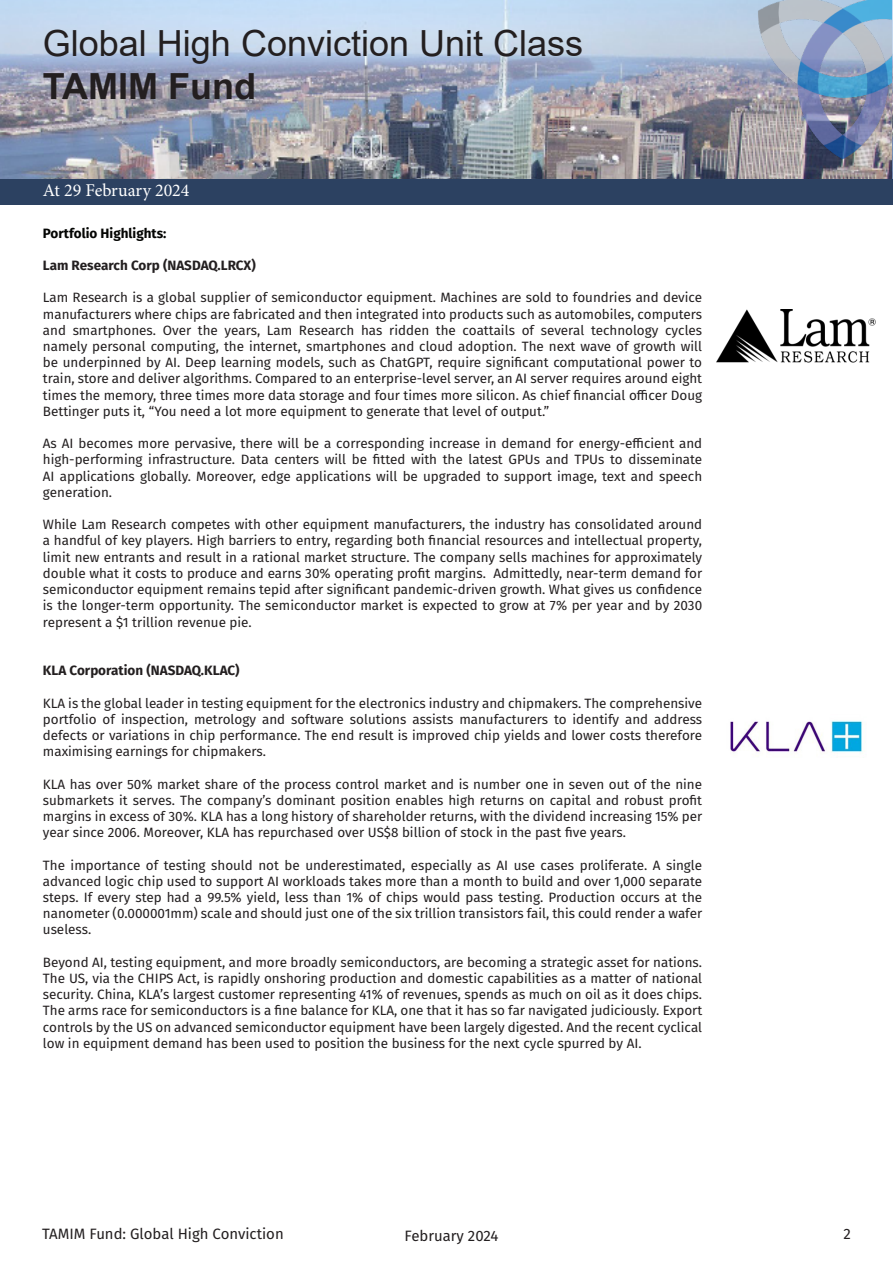
<style>
.page{position:relative;width:893px;height:1263px;background:#fff}
.page>*{position:absolute;margin:0;border:0;box-sizing:border-box;transform-origin:0 0}
.t1{font:36px "Arial";color:#231f20}
.t2{font:700 36px "Arial";color:#231f20}
.t3{font:18px "Minion Pro";color:#fff}
.t4{font:15px "Fira Sans";color:#231f20}
.t5{font:13.5px/16.2px "Fira Sans";color:#231f20;text-align:justify}
.t6{font:700 13.5px "Fira Sans";color:#231f20}
.t7{font:700 13.5px "Fira Sans";color:#040503}
</style>
<div class="page">
<img style="left:0;top:0;width:726px;height:179px">
<img style="left:726px;top:0;width:167px;height:179px">
<div style="left:0;top:179px;width:893px;height:26px;background:#2c4161"></div>
<img style="left:717px;top:309px;width:158px;height:54px">
<img style="left:730px;top:721px;width:133px;height:32px">
<h1 class="t1" style="left:43px;top:18px;width:542px">Global High Conviction Unit Class</h1>
<h1 class="t2" style="left:43px;top:61px;width:215px">TAMIM Fund</h1>
<h2 class="t3" style="left:43px;top:178px;width:148px">At 29 February 2024</h2>
<p class="t7" style="left:43px;top:222px;width:125px">Portfolio Highlights:</p>
<p class="t6" style="left:43px;top:254px;width:214px">Lam Research Corp (NASDAQ.LRCX)</p>
<p class="t5" style="left:43px;top:289px;width:661px">Lam Research is a global supplier of semiconductor equipment. Machines are sold to foundries and device manufacturers where chips are fabricated and then integrated into products such as automobiles, computers and smartphones. Over the years, Lam Research has ridden the coattails of several technology cycles namely personal computing, the internet, smartphones and cloud adoption. The next wave of growth will be underpinned by AI. Deep learning models, such as ChatGPT, require significant computational power to train, store and deliver algorithms. Compared to an enterprise-level server, an AI server requires around eight times the memory, three times more data storage and four times more silicon. As chief financial officer Doug Bettinger puts it, “You need a lot more equipment to generate that level of output.”</p>
<p class="t5" style="left:43px;top:435px;width:661px">As AI becomes more pervasive, there will be a corresponding increase in demand for energy-efficient and high-performing infrastructure. Data centers will be fitted with the latest GPUs and TPUs to disseminate AI applications globally. Moreover, edge applications will be upgraded to support image, text and speech generation.</p>
<p class="t5" style="left:43px;top:516px;width:661px">While Lam Research competes with other equipment manufacturers, the industry has consolidated around a handful of key players. High barriers to entry, regarding both financial resources and intellectual property, limit new entrants and result in a rational market structure. The company sells machines for approximately double what it costs to produce and earns 30% operating profit margins. Admittedly, near-term demand for semiconductor equipment remains tepid after significant pandemic-driven growth. What gives us confidence is the longer-term opportunity. The semiconductor market is expected to grow at 7% per year and by 2030 represent a $1 trillion revenue pie.</p>
<p class="t6" style="left:43px;top:659px;width:198px">KLA Corporation (NASDAQ.KLAC)</p>
<p class="t5" style="left:43px;top:694px;width:661px">KLA is the global leader in testing equipment for the electronics industry and chipmakers. The comprehensive portfolio of inspection, metrology and software solutions assists manufacturers to identify and address defects or variations in chip performance. The end result is improved chip yields and lower costs therefore maximising earnings for chipmakers.</p>
<p class="t5" style="left:43px;top:775px;width:661px">KLA has over 50% market share of the process control market and is number one in seven out of the nine submarkets it serves. The company’s dominant position enables high returns on capital and robust profit margins in excess of 30%. KLA has a long history of shareholder returns, with the dividend increasing 15% per year since 2006. Moreover, KLA has repurchased over US$8 billion of stock in the past five years.</p>
<p class="t5" style="left:43px;top:856px;width:661px">The importance of testing should not be underestimated, especially as AI use cases proliferate. A single advanced logic chip used to support AI workloads takes more than a month to build and over 1,000 separate steps. If every step had a 99.5% yield, less than 1% of chips would pass testing. Production occurs at the nanometer (0.000001mm) scale and should just one of the six trillion transistors fail, this could render a wafer useless.</p>
<p class="t5" style="left:43px;top:953px;width:661px">Beyond AI, testing equipment, and more broadly semiconductors, are becoming a strategic asset for nations.<br>The US, via the CHIPS Act, is rapidly onshoring production and domestic capabilities as a matter of national security. China, KLA’s largest customer representing 41% of revenues, spends as much on oil as it does chips.<br>The arms race for semiconductors is a fine balance for KLA, one that it has so far navigated judiciously. Export controls by the US on advanced semiconductor equipment have been largely digested. And the recent cyclical low in equipment demand has been used to position the business for the next cycle spurred by AI.</p>
<p class="t4" style="left:42px;top:1222px;width:243px">TAMIM Fund: Global High Conviction</p>
<p class="t4" style="left:405px;top:1225px;width:95px">February 2024</p>
<p class="t4" style="left:843px;top:1222px;width:9px">2</p>
</div>
